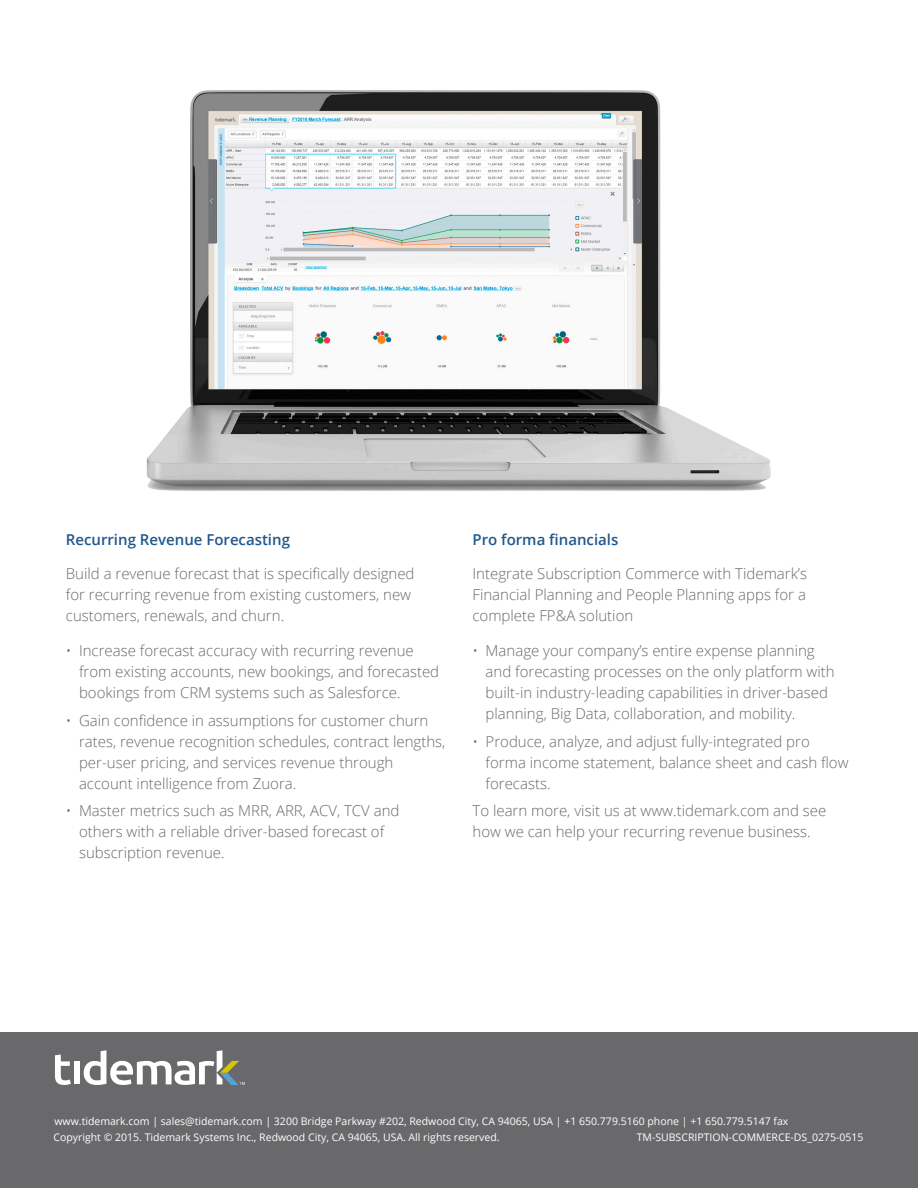
<style>
.page{position:relative;width:918px;height:1188px;background:#fff}
.page>*{position:absolute;margin:0;border:0;box-sizing:border-box;transform-origin:0 0}
.Body_Copy{font:300 15px/21px "Open Sans";color:#69696c}
.Body_Copy-2{font:600 15px "Open Sans";color:#1f588d}
.t1{font:10.5px "Open Sans";color:#fff}
</style>
<div class="page">
<div style="left:0;top:1032px;width:918px;height:156px;background:#69696c"></div>
<svg style="left:55px;top:1054px;width:16px;height:31px"></svg>
<div style="left:74px;top:1061px;width:6px;height:23px;background:#fff"></div>
<svg style="left:84px;top:1050px;width:161px;height:35px"></svg>
<img style="left:146px;top:90px;width:625px;height:401px">
<p class="Body_Copy-2" style="left:66px;top:529px;width:226px">Recurring Revenue Forecasting</p>
<p class="Body_Copy" style="left:66px;top:563px;width:350px">Build a revenue forecast that is specifically designed for recurring revenue from existing customers, new customers, renewals, and churn.</p>
<p class="Body_Copy" style="left:79px;top:640px;width:362px;text-indent:-13px">• Increase forecast accuracy with recurring revenue from existing accounts, new bookings, and forecasted bookings from CRM systems such as Salesforce.</p>
<p class="Body_Copy" style="left:79px;top:709px;width:368px;text-indent:-13px">• Gain confidence in assumptions for customer churn rates, revenue recognition schedules, contract lengths, per-user pricing, and services revenue through account intelligence from Zuora.</p>
<p class="Body_Copy" style="left:79px;top:800px;width:322px;text-indent:-13px">• Master metrics such as MRR, ARR, ACV, TCV and others with a reliable driver-based forecast of subscription revenue.</p>
<p class="Body_Copy-2" style="left:472px;top:529px;width:147px">Pro forma financials</p>
<p class="Body_Copy" style="left:472px;top:563px;width:336px;text-align:justify">Integrate Subscription Commerce with Tidemark’s Financial Planning and People Planning apps for a complete FP&amp;A solution</p>
<p class="Body_Copy" style="left:486px;top:640px;width:351px;text-indent:-13px">• Manage your company’s entire expense planning and forecasting processes on the only platform with built-in industry-leading capabilities in driver-based planning, Big Data, collaboration, and mobility.</p>
<p class="Body_Copy" style="left:486px;top:730px;width:364px;text-indent:-13px">• Produce, analyze, and adjust fully-integrated pro forma income statement, balance sheet and cash flow forecasts.</p>
<p class="Body_Copy" style="left:472px;top:800px;width:355px">To learn more, visit us at www.tidemark.com and see how we can help your recurring revenue business.</p>
<p class="t1" style="left:54px;top:1114px;width:736px">www.tidemark.com | sales@tidemark.com | 3200 Bridge Parkway #202, Redwood City, CA 94065, USA | +1 650.779.5160 phone | +1 650.779.5147 fax</p>
<p class="t1" style="left:53px;top:1130px;width:448px">Copyright © 2015. Tidemark Systems Inc., Redwood City, CA 94065, USA. All rights reserved.</p>
<p class="t1" style="left:637px;top:1130px;width:228px">TM-SUBSCRIPTION-COMMERCE-DS_0275-0515</p>
</div>
